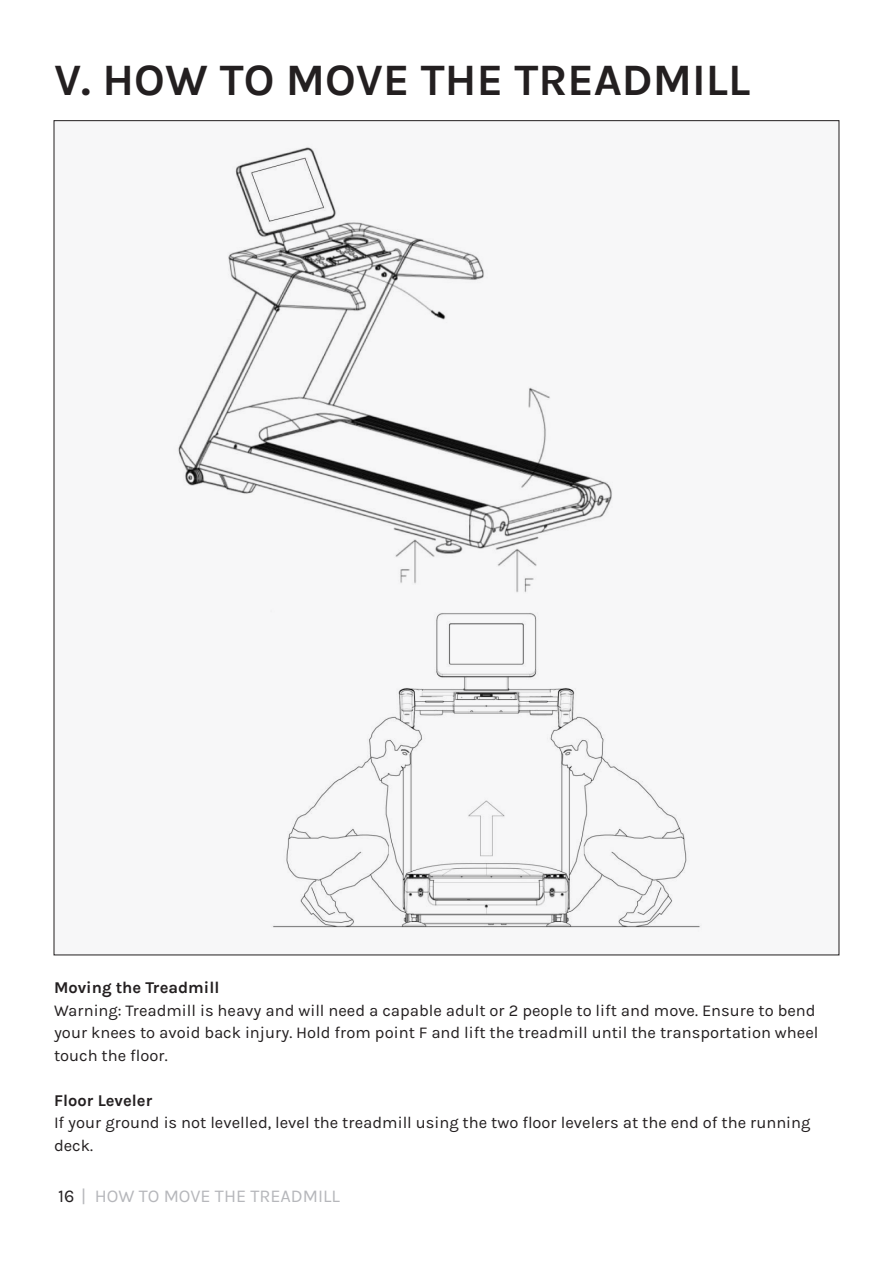
<style>
.page{position:relative;width:893px;height:1263px;background:#fff}
.page>*{position:absolute;margin:0;border:0;box-sizing:border-box;transform-origin:0 0}
.t1{font:700 45px "Karla";color:#231f20}
.t2{font:18px "Karla";color:#b6b7bb}
.t3{font:16.5px/22.5px "Karla";color:#231f20}
.t4{font:700 16.5px "Karla";color:#231f20}
.s1{color:#231f20}
</style>
<div class="page">
<div style="left:54px;top:121px;width:785px;height:834px;background:#f7f7f8"></div>
<img style="left:178px;top:147px;width:434px;height:445px">
<img style="left:273px;top:613px;width:427px;height:315px">
<p class="t1" style="left:54px;top:53px;width:698px">V. HOW TO MOVE THE TREADMILL</p>
<p class="t4" style="left:54px;top:978px;width:167px">Moving the Treadmill</p>
<p class="t3" style="left:54px;top:999px;width:766px">Warning: Treadmill is heavy and will need a capable adult or 2 people to lift and move. Ensure to bend your knees to avoid back injury. Hold from point F and lift the treadmill until the transportation wheel touch the floor.</p>
<p class="t4" style="left:54px;top:1090px;width:100px">Floor Leveler</p>
<p class="t3" style="left:54px;top:1112px;width:758px">If your ground is not levelled, level the treadmill using the two floor levelers at the end of the running deck.</p>
<p class="t2" style="left:58px;top:1186px;width:283px"><span class="s1">16</span> | HOW TO MOVE THE TREADMILL</p>
</div>
